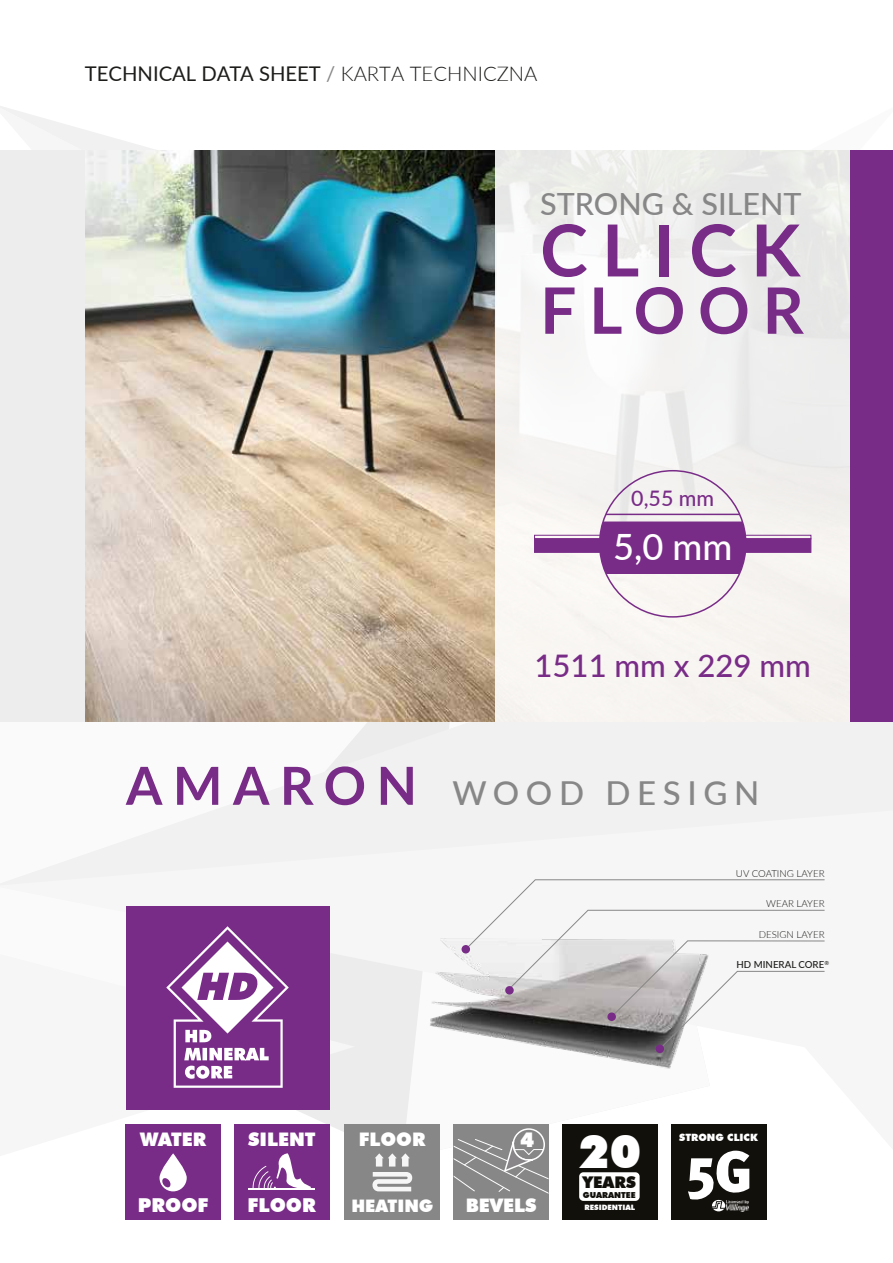
<style>
.page{position:relative;width:893px;height:1263px;background:#fff}
.page>*{position:absolute;margin:0;border:0;box-sizing:border-box;transform-origin:0 0}
.t1{font:700 71.85px "Lato";letter-spacing:.2em;color:#792c87}
.t2{font:700 64.05px "Lato";letter-spacing:.2em;color:#792c87}
.t3{font:900 45.9px "Futura BT";color:#fff}
.t4{font:500 36.3px "Lato";color:#fff}
.t5{font:500 33px "Lato";letter-spacing:.2em;color:#878787}
.t6{font:500 31.05px "Lato";color:#792c87}
.t7{font:500 30.6px "Lato";color:#878787}
.t8{font:500 21.45px "Lato";color:#792c87}
.t9{font:900 20.55px "Futura BT";color:#fff}
.t10{font:20.25px "Lato";color:#1d1d1b}
.t11{font:900 19.2px "Futura BT";color:#fff}
.t12{font:900 18.75px "Futura BT";color:#fff}
.t13{font:900 17.25px "Futura BT";color:#fff}
.t14{font:900 16.05px "Futura BT";color:#12100b}
.t15{font:900 10.05px "Futura BT";color:#fff}
.t16{font:300 9.75px "Lato";color:#1d1d1b}
.t17{font:500 9.75px "Lato";color:#1d1d1b}
.t18{font:900 8.25px "Futura BT";color:#12100b}
.t19{font:900 7.35px "Futura BT";color:#fff}
.s1{color:#878787}
.s2{font-weight:300}
.s3{font-weight:700;font-size:52.5px;color:#792c87}
</style>
<div class="page">
<svg style="left:0;top:106px;width:155px;height:44px"></svg>
<svg style="left:215px;top:722px;width:678px;height:88px;fill:#f1f1f1"></svg>
<svg style="left:0;top:810px;width:893px;height:256px;fill:#f6f6f6"></svg>
<svg style="left:0;top:952px;width:355px;height:207px;fill:#f6f6f6"></svg>
<img style="left:85px;top:150px;width:410px;height:572px">
<div style="left:495px;top:150px;width:355px;height:572px;background:linear-gradient(to right,#f8f7f5,#edecea)"></div>
<div style="left:345px;top:1125px;width:95px;height:95px;background:#878787"></div>
<svg style="left:372px;top:1172px;width:41px;height:19px"></svg>
<svg style="left:375px;top:1153px;width:35px;height:13px"></svg>
<div style="left:126px;top:1125px;width:95px;height:95px;background:#792c87"></div>
<svg style="left:159px;top:1153px;width:28px;height:38px"></svg>
<svg style="left:162px;top:1177px;width:9px;height:11px"></svg>
<div style="left:234px;top:1125px;width:95px;height:95px;background:#792c87"></div>
<hr style="left:249px;top:1189px;width:66px;height:1px;background:#fff">
<svg style="left:253px;top:1153px;width:58px;height:36px"></svg>
<div style="left:453px;top:1125px;width:96px;height:95px;background:#878787"></div>
<svg style="left:453px;top:1124px;width:96px;height:70px"></svg>
<div style="left:671px;top:1125px;width:95px;height:95px;background:#12100b"></div>
<div style="left:712px;top:1200px;width:13px;height:11px;background:#fff;border-radius:50%"></div>
<svg style="left:688px;top:1150px;width:61px;height:59px"></svg>
<img style="left:726px;top:1200px;width:23px;height:12px">
<div style="left:562px;top:1125px;width:95px;height:95px;background:#12100b"></div>
<div style="left:579px;top:1172px;width:61px;height:29px;background:#fff;border-radius:4px"></div>
<div style="left:126px;top:905px;width:203px;height:204px;background:#792c87"></div>
<svg style="left:166px;top:926px;width:123px;height:162px"></svg>
<div style="left:0;top:150px;width:85px;height:572px;background:#ededed"></div>
<div style="left:850px;top:150px;width:43px;height:572px;background:#792c87"></div>
<div style="left:534px;top:538px;width:277px;height:15px;background:#792c87;border:1px solid #792c87"></div>
<div style="left:534px;top:535px;width:277px;height:4px;border:1px solid #792c87"></div>
<svg style="left:600px;top:514px;width:146px;height:60px"></svg>
<img style="left:414px;top:885px;width:309px;height:184px">
<svg style="left:465px;top:879px;width:360px;height:170px"></svg>
<div style="left:656px;top:1044px;width:8px;height:9px;background:#792c87;border-radius:50%"></div>
<div style="left:607px;top:1012px;width:9px;height:9px;background:#792c87;border-radius:50%"></div>
<div style="left:505px;top:986px;width:9px;height:8px;background:#792c87;border-radius:50%"></div>
<div style="left:462px;top:945px;width:8px;height:8px;background:#792c87;border-radius:50%"></div>
<p class="t10" style="left:85px;top:59px;width:454px">TECHNICAL DATA SHEET <span class="s1">/</span> <span class="s2">KARTA TECHNICZNA</span></p>
<h3 class="t7" style="left:540px;top:182px;width:263px">STRONG &amp; SILENT</h3>
<h1 class="t1" style="left:540px;top:197px;width:262px">CLICK</h1>
<h2 class="t2" style="left:540px;top:263px;width:265px">FLOOR</h2>
<p class="t8" style="left:631px;top:483px;width:84px">0,55 mm</p>
<h3 class="t4" style="left:613px;top:521px;width:121px">5,0 mm</h3>
<h3 class="t6" style="left:534px;top:643px;width:278px">1511 mm x 229 mm</h3>
<h3 class="t5" style="left:126px;top:769px;width:635px"><span class="s3">AMARON</span> WOOD DESIGN</h3>
<p class="t16" style="left:736px;top:866px;width:90px">UV COATING LAYER</p>
<p class="t16" style="left:766px;top:897px;width:60px">WEAR LAYER</p>
<p class="t16" style="left:759px;top:927px;width:67px">DESIGN LAYER</p>
<p class="t17" style="left:736px;top:958px;width:94px">HD MINERAL CORE<sup>®</sup></p>
<p class="t12" style="left:140px;top:1128px;width:68px">WATER</p>
<p class="t12" style="left:248px;top:1128px;width:69px">SILENT</p>
<p class="t11" style="left:138px;top:1193px;width:72px">PROOF</p>
<p class="t11" style="left:248px;top:1193px;width:70px">FLOOR</p>
<p class="t12" style="left:359px;top:1128px;width:68px">FLOOR</p>
<p class="t13" style="left:351px;top:1195px;width:83px">HEATING</p>
<p class="t9" style="left:520px;top:1127px;width:16px">4</p>
<p class="t15" style="left:679px;top:1131px;width:80px">STRONG CLICK</p>
<h3 class="t3" style="left:578px;top:1124px;width:64px">20</h3>
<p class="t14" style="left:583px;top:1172px;width:55px">YEARS</p>
<p class="t18" style="left:583px;top:1190px;width:54px">GUARANTEE</p>
<p class="t19" style="left:584px;top:1202px;width:52px">RESIDENTIAL</p>
<p class="t12" style="left:466px;top:1194px;width:72px">BEVELS</p>
</div>
